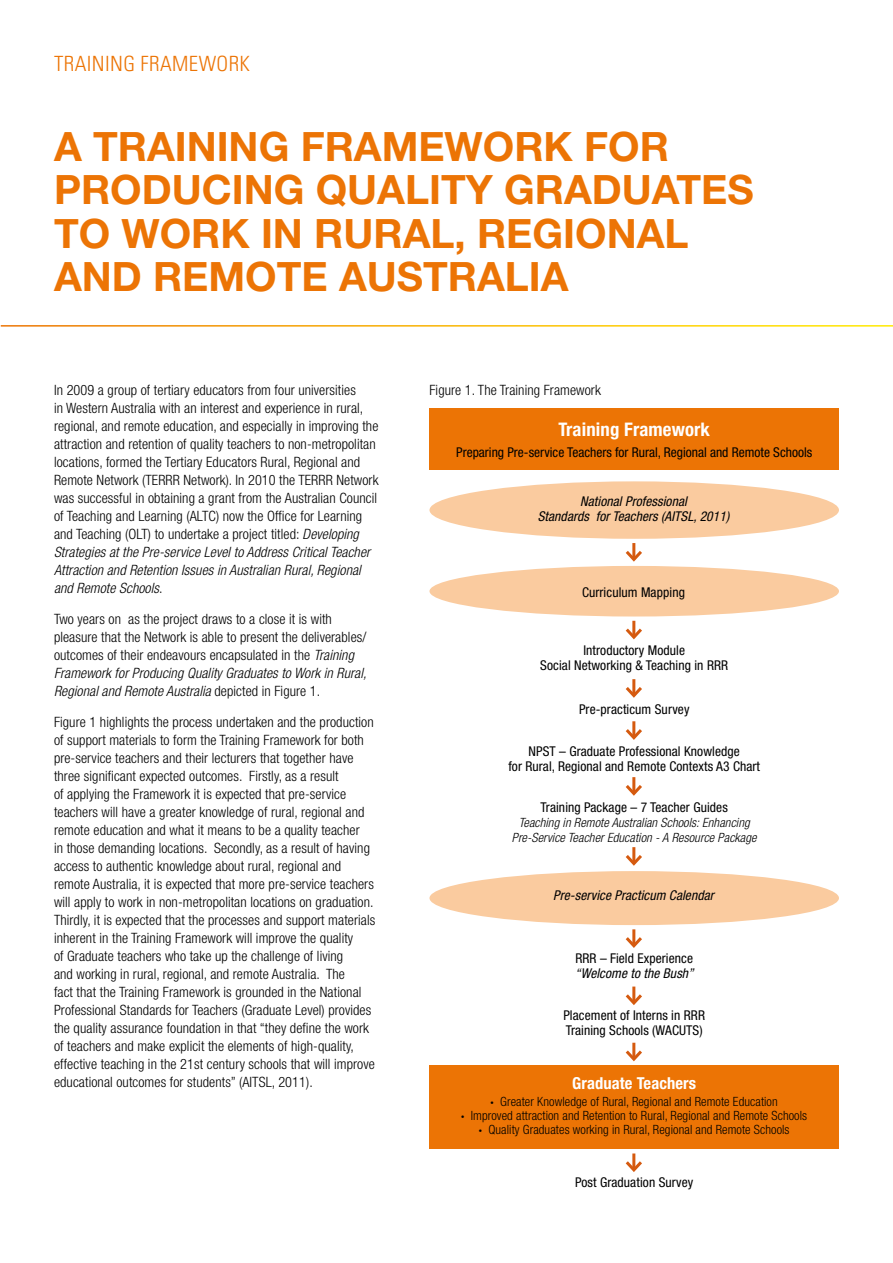
<style>
.page{position:relative;width:893px;height:1263px;background:#fff}
.page>*{position:absolute;margin:0;border:0;box-sizing:border-box;transform-origin:0 0}
.t1{font:700 40.5px/43.5px "Helvetica Neue";color:#ec7405}
.t2{font:300 condensed 21px "Univers";letter-spacing:.02em;color:#ec7405}
.t3{font:700 condensed 18.75px "Helvetica Neue";letter-spacing:.005em;color:#fff}
.t4{font:700 condensed 16.5px "Helvetica Neue";letter-spacing:.005em;color:#fff}
.t5{font:300 condensed 14.25px/18px "Helvetica Neue";letter-spacing:.005em;color:#000}
.t6{font:condensed 13.5px/15px "Helvetica Neue";letter-spacing:.005em;color:#000;text-align:center}
.t7{font:italic condensed 13.5px/15px "Helvetica Neue";letter-spacing:.005em;color:#000;text-align:center}
.t8{font:300 condensed 12.75px "Helvetica Neue";letter-spacing:.005em;color:#000}
.t9{font:italic 300 condensed 12.75px/15px "Helvetica Neue";letter-spacing:.005em;color:#000;text-align:center}
.s1{font-style:italic}
.s2{font-family:"Myriad Pro";font-weight:400}
</style>
<div class="page">
<svg style="left:0;top:325px;width:893px;height:2px;background:#f9c540"></svg>
<div style="left:429px;top:408px;width:410px;height:62px;background:#ec7405"></div>
<div style="left:429px;top:1065px;width:410px;height:84px;background:#ec7405"></div>
<div style="left:429px;top:481px;width:410px;height:58px;background:#facb9f;border-radius:50%"></div>
<div style="left:429px;top:871px;width:410px;height:54px;background:#facb9f;border-radius:50%"></div>
<div style="left:429px;top:566px;width:410px;height:50px;background:#facb9f;border-radius:50%"></div>
<hr style="left:632px;top:543px;width:3px;height:16px;background:#d55a0f">
<svg style="left:625px;top:548px;width:17px;height:14px"></svg>
<hr style="left:632px;top:621px;width:3px;height:16px;background:#d55a0f">
<svg style="left:625px;top:625px;width:17px;height:15px"></svg>
<hr style="left:632px;top:721px;width:3px;height:17px;background:#d55a0f">
<svg style="left:625px;top:726px;width:17px;height:14px"></svg>
<hr style="left:632px;top:679px;width:3px;height:17px;background:#d55a0f">
<svg style="left:625px;top:684px;width:17px;height:14px"></svg>
<hr style="left:632px;top:777px;width:3px;height:16px;background:#d55a0f">
<svg style="left:625px;top:782px;width:17px;height:14px"></svg>
<hr style="left:632px;top:847px;width:3px;height:16px;background:#d55a0f">
<svg style="left:625px;top:852px;width:17px;height:14px"></svg>
<hr style="left:632px;top:929px;width:3px;height:17px;background:#d55a0f">
<svg style="left:625px;top:934px;width:17px;height:14px"></svg>
<hr style="left:632px;top:986px;width:3px;height:17px;background:#d55a0f">
<svg style="left:625px;top:991px;width:17px;height:14px"></svg>
<hr style="left:632px;top:1043px;width:3px;height:16px;background:#d55a0f">
<svg style="left:625px;top:1047px;width:17px;height:15px"></svg>
<hr style="left:632px;top:1153px;width:3px;height:17px;background:#d55a0f">
<svg style="left:625px;top:1158px;width:17px;height:14px"></svg>
<h2 class="t2" style="left:54px;top:51px;width:198px">TRAINING FRAMEWORK</h2>
<h1 class="t1" style="left:54px;top:124px;width:701px">A TRAINING FRAMEWORK FOR<br>PRODUCING QUALITY GRADUATES<br>TO WORK IN RURAL, REGIONAL<br>AND REMOTE AUSTRALIA</h1>
<p class="t5" style="left:54px;top:381px;width:326px">In 2009 a group of tertiary educators from four universities<br>in Western Australia with an interest and experience in rural, regional, and remote education, and especially in improving the attraction and retention of quality teachers to non-metropolitan locations, formed the Tertiary Educators Rural, Regional and Remote Network (TERRR Network). In 2010 the TERRR Network was successful in obtaining a grant from the Australian Council of Teaching and Learning (ALTC) now the Office for Learning and Teaching (OLT) to undertake a project titled: <span class="s1">Developing Strategies at the Pre-service Level to Address Critical Teacher Attraction and Retention Issues in Australian Rural, Regional and Remote Schools</span>.</p>
<p class="t5" style="left:54px;top:610px;width:314px">Two years on as the project draws to a close it is with pleasure that the Network is able to present the deliverables/ outcomes of their endeavours encapsulated in the <span class="s1">Training Framework for Producing Quality Graduates to Work in Rural, Regional and Remote Australia</span> depicted in Figure 1.</p>
<p class="t5" style="left:54px;top:712px;width:323px">Figure 1 highlights the process undertaken and the production of support materials to form the Training Framework for both pre-service teachers and their lecturers that together have three significant expected outcomes. Firstly, as a result<br>of applying the Framework it is expected that pre-service teachers will have a greater knowledge of rural, regional and remote education and what it means to be a quality teacher<br>in those demanding locations. Secondly, as a result of having access to authentic knowledge about rural, regional and remote Australia, it is expected that more pre-service teachers will apply to work in non-metropolitan locations on graduation.<br>Thirdly, it is expected that the processes and support materials inherent in the Training Framework will improve the quality<br>of Graduate teachers who take up the challenge of living<br>and working in rural, regional, and remote Australia. The<br>fact that the Training Framework is grounded in the National Professional Standards for Teachers (Graduate Level) provides the quality assurance foundation in that “they define the work of teachers and make explicit the elements of high-quality, effective teaching in the 21st century schools that will improve educational outcomes for students” (AITSL, 2011).</p>
<p class="t5" style="left:429px;top:381px;width:173px">Figure 1. The Training Framework</p>
<h3 class="t3" style="left:558px;top:417px;width:153px">Training Framework</h3>
<p class="t6" style="left:456px;top:445px;width:358px">Preparing Pre-service Teachers for Rural, Regional and Remote Schools</p>
<p class="t7" style="left:538px;top:494px;width:193px">National Professional<br>Standards for Teachers (AITSL, 2011)</p>
<p class="t6" style="left:582px;top:584px;width:104px">Curriculum Mapping</p>
<p class="t6" style="left:540px;top:643px;width:189px">Introductory Module<br>Social Networking &amp; Teaching in RRR</p>
<p class="t6" style="left:579px;top:701px;width:112px">Pre-practicum Survey</p>
<p class="t6" style="left:508px;top:743px;width:253px">NPST – Graduate Professional Knowledge<br>for Rural, Regional and Remote Contexts A3 Chart</p>
<p class="t6" style="left:541px;top:799px;width:189px">Training Package – 7 Teacher Guides</p>
<p class="t9" style="left:512px;top:815px;width:246px">Teaching in Remote Australian Schools: Enhancing<br>Pre-Service Teacher Education - A Resource Package</p>
<p class="t7" style="left:553px;top:888px;width:162px">Pre-service Practicum Calendar</p>
<p class="t6" style="left:575px;top:950px;width:119px">RRR – Field Experience</p>
<p class="t7" style="left:575px;top:965px;width:120px">“Welcome to the Bush”</p>
<p class="t6" style="left:563px;top:1008px;width:143px;text-align:left">Placement of Interns in RRR<br>Training Schools (WACUTS)</p>
<p class="t4" style="left:572px;top:1073px;width:125px">Graduate Teachers</p>
<p class="t8" style="left:491px;top:1094px;width:289px"><span class="s2">•</span> Greater Knowledge of Rural, Regional and Remote Education</p>
<p class="t8" style="left:461px;top:1108px;width:347px"><span class="s2">•</span> Improved attraction and Retention to Rural, Regional and Remote Schools</p>
<p class="t8" style="left:479px;top:1122px;width:312px"><span class="s2">•</span> Quality Graduates working in Rural, Regional and Remote Schools</p>
<p class="t6" style="left:575px;top:1175px;width:120px">Post Graduation Survey</p>
</div>
